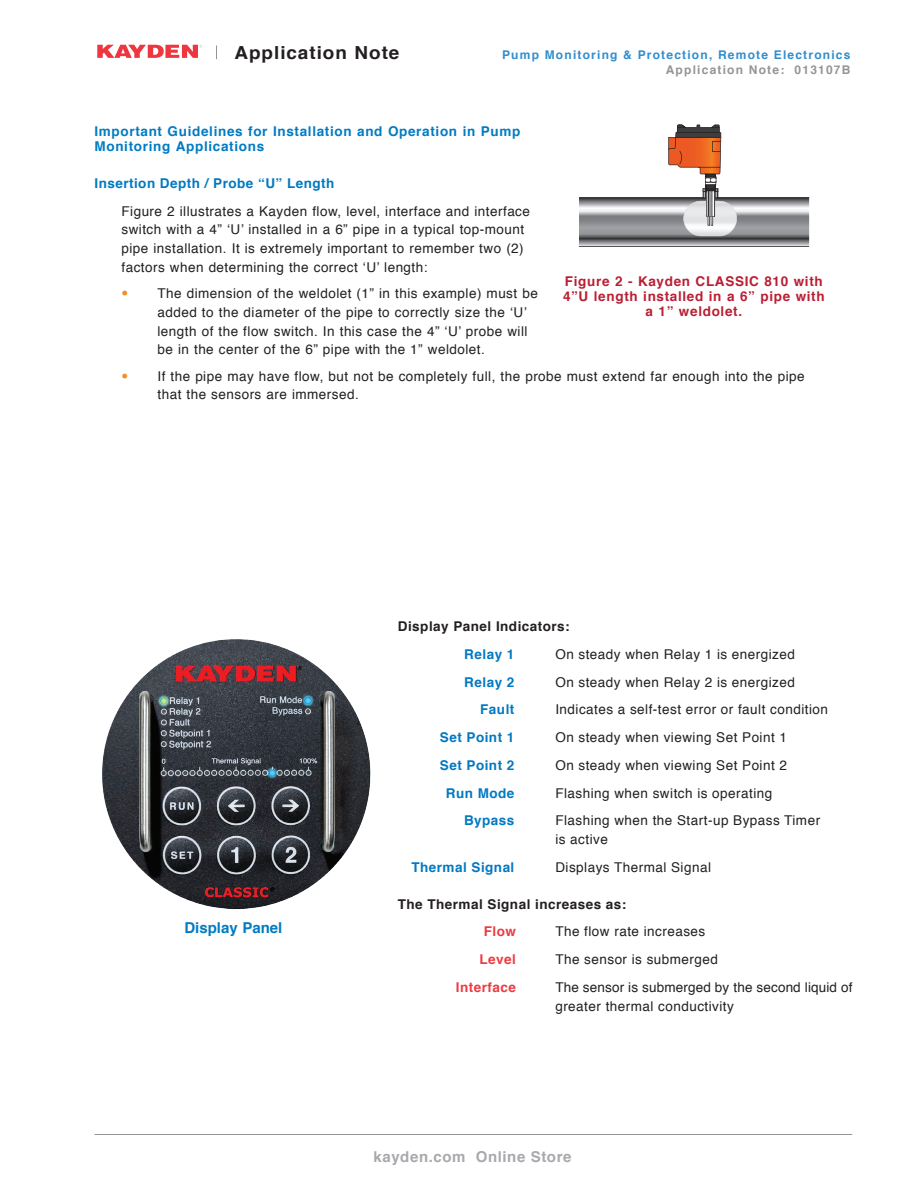
<style>
.page{position:relative;width:918px;height:1188px;background:#fff}
.page>*{position:absolute;margin:0;border:0;box-sizing:border-box;transform-origin:0 0}
.t1{font:700 18px "Helvetica";letter-spacing:.05em;color:#231f20;scale:1.05 1}
.t2{font:700 15px "Helvetica";letter-spacing:.04em;color:#a8a9ad}
.main_heading_-_white{font:700 15px "Helvetica";color:#007bc3}
.body_text_bullet{font:13.5px/18.8px "Helvetica";letter-spacing:.035em;color:#231f20}
.Body_Text{font:13.5px/18.8px "Helvetica";letter-spacing:.035em;color:#231f20}
.Body_Text-2{font:700 13.5px "Helvetica";letter-spacing:.035em;color:#0079c2}
.body_Sub_Head{font:700 13.5px/15px "Helvetica";letter-spacing:.05em;color:#007bc3}
.body_Sub_Head-2{font:700 13.5px/15px "Helvetica";letter-spacing:.05em;color:#ba1f33;text-align:center}
.Body_Text-3{font:13.5px/18.8px "Helvetica";letter-spacing:.01em;color:#231f20}
.Body_Text-4{font:700 13.5px "Helvetica";letter-spacing:.035em;color:#231f20}
.Body_Text-5{font:700 13.5px "Helvetica";letter-spacing:.035em;color:#ee3a41}
.t3{font:700 12px "Helvetica";letter-spacing:.1em;color:#308ecd}
.t4{font:700 12px "Helvetica";letter-spacing:.1em;color:#939598}
.s1{font-weight:300;color:#f68e1e}
</style>
<div class="page">
<svg style="left:216px;top:45px;width:1px;height:14px"></svg>
<svg style="left:97px;top:45px;width:105px;height:13px"></svg>
<hr style="left:94px;top:1134px;width:758px;height:1px;background:#939598">
<img style="left:102px;top:639px;width:269px;height:270px">
<svg style="left:579px;top:125px;width:230px;height:122px"></svg>
<h1 class="t1" style="left:235px;top:38px;width:159px">Application Note</h1>
<p class="t3" style="left:502px;top:45px;width:350px">Pump Monitoring &amp; Protection, Remote Electronics</p>
<p class="t4" style="left:666px;top:60px;width:186px">Application Note: 013107B</p>
<p class="body_Sub_Head" style="left:94px;top:124px;width:427px">Important Guidelines for Installation and Operation in Pump<br>Monitoring Applications</p>
<p class="Body_Text-2" style="left:94px;top:172px;width:241px">Insertion Depth / Probe “U” Length</p>
<p class="body_text_bullet" style="left:122px;top:202px;width:410px">Figure 2 illustrates a Kayden flow, level, interface and interface switch with a 4” ‘U’ installed in a 6” pipe in a typical top-mount pipe installation. It is extremely important to remember two (2) factors when determining the correct ‘U’ length:</p>
<p class="body_text_bullet" style="left:158px;top:284px;width:382px;text-indent:-36px"><span class="s1">•</span> The dimension of the weldolet (1” in this example) must be added to the diameter of the pipe to correctly size the ‘U’ length of the flow switch. In this case the 4” ‘U’ probe will be in the center of the 6” pipe with the 1” weldolet.</p>
<p class="body_text_bullet" style="left:158px;top:367px;width:649px;text-indent:-36px"><span class="s1">•</span> If the pipe may have flow, but not be completely full, the probe must extend far enough into the pipe that the sensors are immersed.</p>
<p class="body_Sub_Head-2" style="left:563px;top:274px;width:263px">Figure 2 - Kayden CLASSIC 810 with<br>4”U length installed in a 6” pipe with a 1” weldolet.</p>
<p class="main_heading_-_white" style="left:184px;top:916px;width:99px">Display Panel</p>
<p class="Body_Text-4" style="left:398px;top:615px;width:173px">Display Panel Indicators:</p>
<p class="Body_Text-2" style="left:464px;top:643px;width:52px">Relay 1</p>
<p class="Body_Text" style="left:555px;top:645px;width:241px">On steady when Relay 1 is energized</p>
<p class="Body_Text-2" style="left:464px;top:671px;width:52px">Relay 2</p>
<p class="Body_Text" style="left:555px;top:673px;width:241px">On steady when Relay 2 is energized</p>
<p class="Body_Text-2" style="left:480px;top:699px;width:36px">Fault</p>
<p class="Body_Text" style="left:555px;top:701px;width:274px">Indicates a self-test error or fault condition</p>
<p class="Body_Text-2" style="left:440px;top:726px;width:76px">Set Point 1</p>
<p class="Body_Text" style="left:555px;top:728px;width:233px">On steady when viewing Set Point 1</p>
<p class="Body_Text-2" style="left:440px;top:754px;width:76px">Set Point 2</p>
<p class="Body_Text" style="left:555px;top:756px;width:233px">On steady when viewing Set Point 2</p>
<p class="Body_Text-2" style="left:446px;top:782px;width:70px">Run Mode</p>
<p class="Body_Text" style="left:555px;top:784px;width:218px">Flashing when switch is operating</p>
<p class="Body_Text-2" style="left:464px;top:810px;width:52px">Bypass</p>
<p class="Body_Text" style="left:555px;top:812px;width:266px">Flashing when the Start-up Bypass Timer is active</p>
<p class="Body_Text-2" style="left:411px;top:856px;width:104px">Thermal Signal</p>
<p class="Body_Text" style="left:555px;top:858px;width:157px">Displays Thermal Signal</p>
<p class="Body_Text-4" style="left:398px;top:893px;width:230px">The Thermal Signal increases as:</p>
<p class="Body_Text-5" style="left:484px;top:921px;width:34px">Flow</p>
<p class="Body_Text" style="left:555px;top:923px;width:151px">The flow rate increases</p>
<p class="Body_Text-5" style="left:479px;top:948px;width:38px">Level</p>
<p class="Body_Text" style="left:555px;top:950px;width:164px">The sensor is submerged</p>
<p class="Body_Text-5" style="left:456px;top:976px;width:62px">Interface</p>
<p class="Body_Text-3" style="left:555px;top:978px;width:299px">The sensor is submerged by the second liquid of greater thermal conductivity</p>
<p class="t2" style="left:373px;top:1145px;width:200px">kayden.com Online Store</p>
</div>
